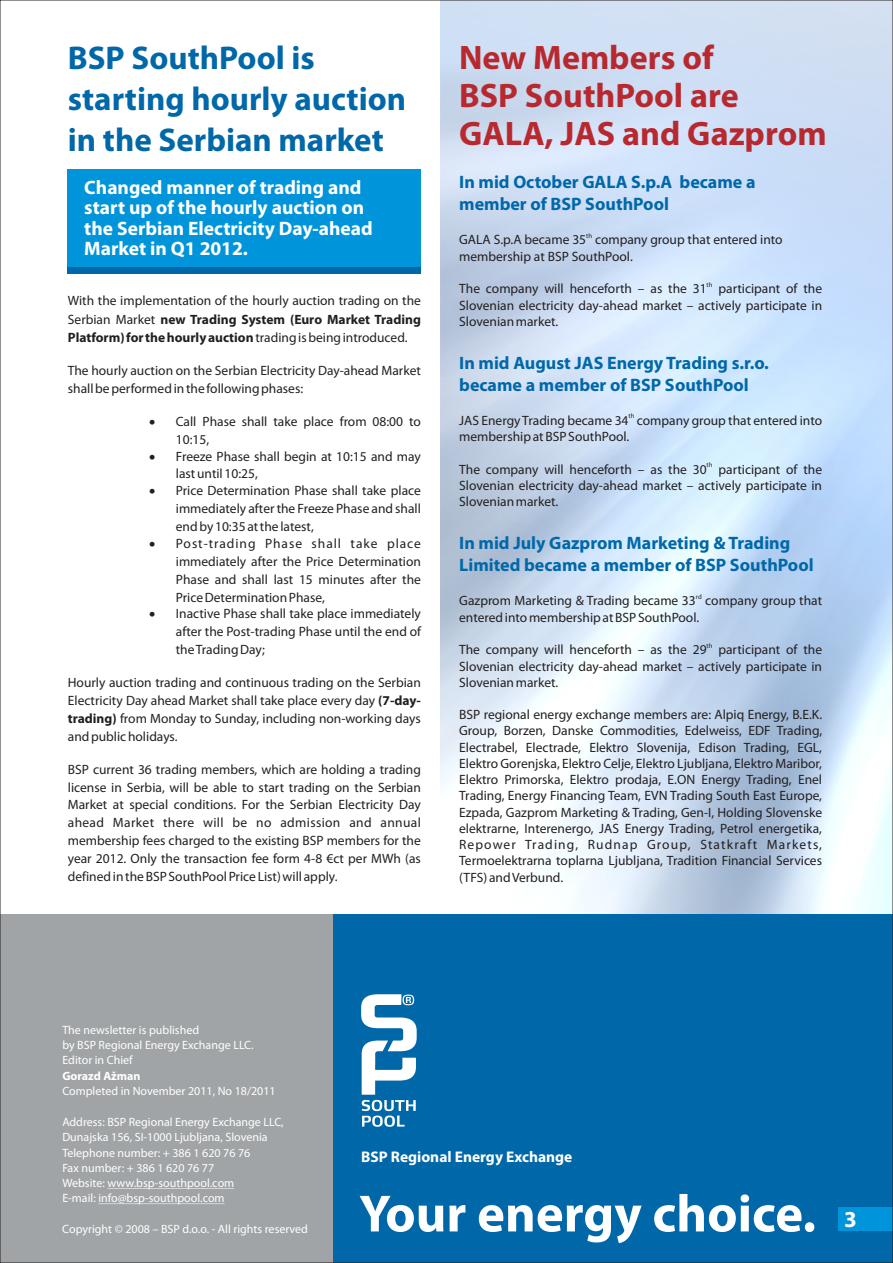
<style>
.page{position:relative;width:893px;height:1263px;background:#fff}
.page>*{position:absolute;margin:0;border:0;box-sizing:border-box;transform-origin:0 0}
.t1{font:700 52.8px "Myriad Pro";color:#fff}
.t2{font:700 34.05px/38px "Myriad Pro";color:#b8292f}
.t3{font:700 33px/41px "Myriad Pro";color:#0068a9}
.t4{font:700 22.95px "Myriad Pro";color:#fff}
.t5{font:700 19.5px/20.5px "Myriad Pro";color:#fff}
.t6{font:700 18px/22.4px "Myriad Pro";color:#0068a9}
.t7{font:700 15.45px "Myriad Pro";color:#fff}
.t8{font:13.5px/16.2px "Myriad Pro";color:#231f20;text-align:justify}
.t9{font:13.5px "Symbol";color:#231f20}
.t10{font:12px/15.3px "Myriad Pro";color:#fff}
.t11{font:700 12px "Myriad Pro";color:#fff}
.t12{font:6.75px "Myriad Pro";color:#231f20}
.s1{font-weight:700}
</style>
<div class="page">
<img style="left:441px;top:2px;width:450px;height:913px">
<div style="left:332px;top:915px;width:561px;height:348px;background:#0068a9"></div>
<div style="left:0;top:915px;width:332px;height:348px;background:#a1a4a6"></div>
<hr style="left:107px;top:1188px;width:127px;height:1px;background:#fff">
<hr style="left:98px;top:1203px;width:127px;height:1px;background:#fff">
<svg style="left:361px;top:994px;width:56px;height:133px"></svg>
<div style="left:838px;top:1207px;width:55px;height:24px;background:#0095da"></div>
<div style="left:68px;top:170px;width:353px;height:97px;background:#0095da"></div>
<div style="left:68px;top:267px;width:353px;height:6px;background:#0068a9"></div>
<h3 class="t3" style="left:68px;top:41px;width:340px">BSP SouthPool is starting hourly auction in the Serbian market</h3>
<h3 class="t5" style="left:84px;top:179px;width:290px">Changed manner of trading and start up of the hourly auction on the Serbian Electricity Day-ahead<br>Market in Q1 2012.</h3>
<p class="t8" style="left:68px;top:293px;width:355px;line-height:18.5px">With the implementation of the hourly auction trading on the Serbian Market <span class="s1">new Trading System (Euro Market Trading Platform) for the hourly auction</span>trading is being introduced.</p>
<p class="t8" style="left:68px;top:362px;width:355px;line-height:17.9px">The hourly auction on the Serbian Electricity Day-ahead Market shall be performed in the following phases:</p>
<p class="t8" style="left:176px;top:414px;width:247px;line-height:17.5px;text-align:left">Call Phase shall take place from 08:00 to 10:15,<br>Freeze Phase shall begin at 10:15 and may last until 10:25,<br>Price Determination Phase shall take place immediately after the Freeze Phase and shall end by 10:35 at the latest,<br>Post-trading Phase shall take place immediately after the Price Determination Phase and shall last 15 minutes after the Price Determination Phase,<br>Inactive Phase shall take place immediately after the Post-trading Phase until the end of the Trading Day;</p>
<p class="t8" style="left:68px;top:674px;width:355px;line-height:18.1px">Hourly auction trading and continuous trading on the Serbian Electricity Day ahead Market shall take place every day <span class="s1">(7-day&shy;trading)</span> from Monday to Sunday, including non-working days and public holidays.</p>
<p class="t8" style="left:68px;top:761px;width:355px;line-height:17.9px">BSP current 36 trading members, which are holding a trading license in Serbia, will be able to start trading on the Serbian Market at special conditions. For the Serbian Electricity Day ahead Market there will be no admission and annual membership fees charged to the existing BSP members for the year 2012. Only the transaction fee form 4-8 €ct per MWh (as defined in the BSP SouthPool Price List) will apply.</p>
<p class="t9" style="left:149px;top:416px;width:8px">•</p>
<p class="t9" style="left:149px;top:451px;width:8px">•</p>
<p class="t9" style="left:149px;top:486px;width:8px">•</p>
<p class="t9" style="left:149px;top:539px;width:8px">•</p>
<p class="t9" style="left:149px;top:609px;width:8px">•</p>
<h2 class="t2" style="left:459px;top:42px;width:369px">New Members of<br>BSP SouthPool are<br>GALA, JAS and Gazprom</h2>
<h3 class="t6" style="left:459px;top:172px;width:298px">In mid October GALA S.p.A became a member of BSP SouthPool</h3>
<p class="t12" style="left:586px;top:232px;width:7px">th</p>
<p class="t8" style="left:459px;top:233px;width:325px">GALA S.p.A became 35 company group that entered into membership at BSP SouthPool.</p>
<p class="t12" style="left:707px;top:281px;width:7px">th</p>
<p class="t8" style="left:459px;top:282px;width:364px">The company will henceforth – as the 31 participant of the Slovenian electricity day-ahead market – actively participate in Slovenian market.</p>
<h3 class="t6" style="left:459px;top:353px;width:311px">In mid August JAS Energy Trading s.r.o. became a member of BSP SouthPool</h3>
<p class="t12" style="left:629px;top:413px;width:7px">th</p>
<p class="t8" style="left:459px;top:413px;width:364px">JAS Energy Trading became 34 company group that entered into membership at BSP SouthPool.</p>
<p class="t12" style="left:707px;top:462px;width:7px">th</p>
<p class="t8" style="left:459px;top:462px;width:364px">The company will henceforth – as the 30 participant of the Slovenian electricity day-ahead market – actively participate in Slovenian market.</p>
<h3 class="t6" style="left:459px;top:533px;width:356px">In mid July Gazprom Marketing &amp; Trading<br>Limited became a member of BSP SouthPool</h3>
<p class="t12" style="left:696px;top:593px;width:8px">rd</p>
<p class="t8" style="left:459px;top:594px;width:364px">Gazprom Marketing &amp; Trading became 33 company group that entered into membership at BSP SouthPool.</p>
<p class="t12" style="left:707px;top:642px;width:7px">th</p>
<p class="t8" style="left:459px;top:643px;width:364px">The company will henceforth – as the 29 participant of the Slovenian electricity day-ahead market – actively participate in Slovenian market.</p>
<p class="t8" style="left:459px;top:708px;width:364px">BSP regional energy exchange members are: Alpiq Energy, B.E.K.<br>Group, Borzen, Danske Commodities, Edelweiss, EDF Trading, Electrabel, Electrade, Elektro Slovenija, Edison Trading, EGL, Elektro Gorenjska, Elektro Celje, Elektro Ljubljana, Elektro Maribor, Elektro Primorska, Elektro prodaja, E.ON Energy Trading, Enel Trading, Energy Financing Team, EVN Trading South East Europe, Ezpada, Gazprom Marketing &amp; Trading, Gen-I, Holding Slovenske elektrarne, Interenergo, JAS Energy Trading, Petrol energetika, Repower Trading, Rudnap Group, Statkraft Markets, Termoelektrarna toplarna Ljubljana, Tradition Financial Services (TFS) and Verbund.</p>
<p class="t10" style="left:62px;top:1023px;width:193px">The newsletter is published<br>by BSP Regional Energy Exchange LLC.<br>Editor in Chief</p>
<p class="t11" style="left:62px;top:1071px;width:80px">Gorazd Ažman</p>
<p class="t10" style="left:62px;top:1085px;width:215px">Completed in November 2011, No 18/2011</p>
<p class="t10" style="left:62px;top:1115px;width:223px">Address: BSP Regional Energy Exchange LLC, Dunajska 156, SI-1000 Ljubljana, Slovenia Telephone number: + 386 1 620 76 76<br>Fax number: + 386 1 620 76 77<br>Website: www.bsp-southpool.com<br>E-mail: info@bsp-southpool.com</p>
<p class="t10" style="left:62px;top:1222px;width:247px">Copyright © 2008 – BSP d.o.o. - All rights reserved</p>
<p class="t7" style="left:361px;top:1150px;width:213px">BSP Regional Energy Exchange</p>
<h1 class="t1" style="left:359px;top:1192px;width:458px">Your energy choice.</h1>
<h3 class="t4" style="left:844px;top:1209px;width:14px">3</h3>
</div>
